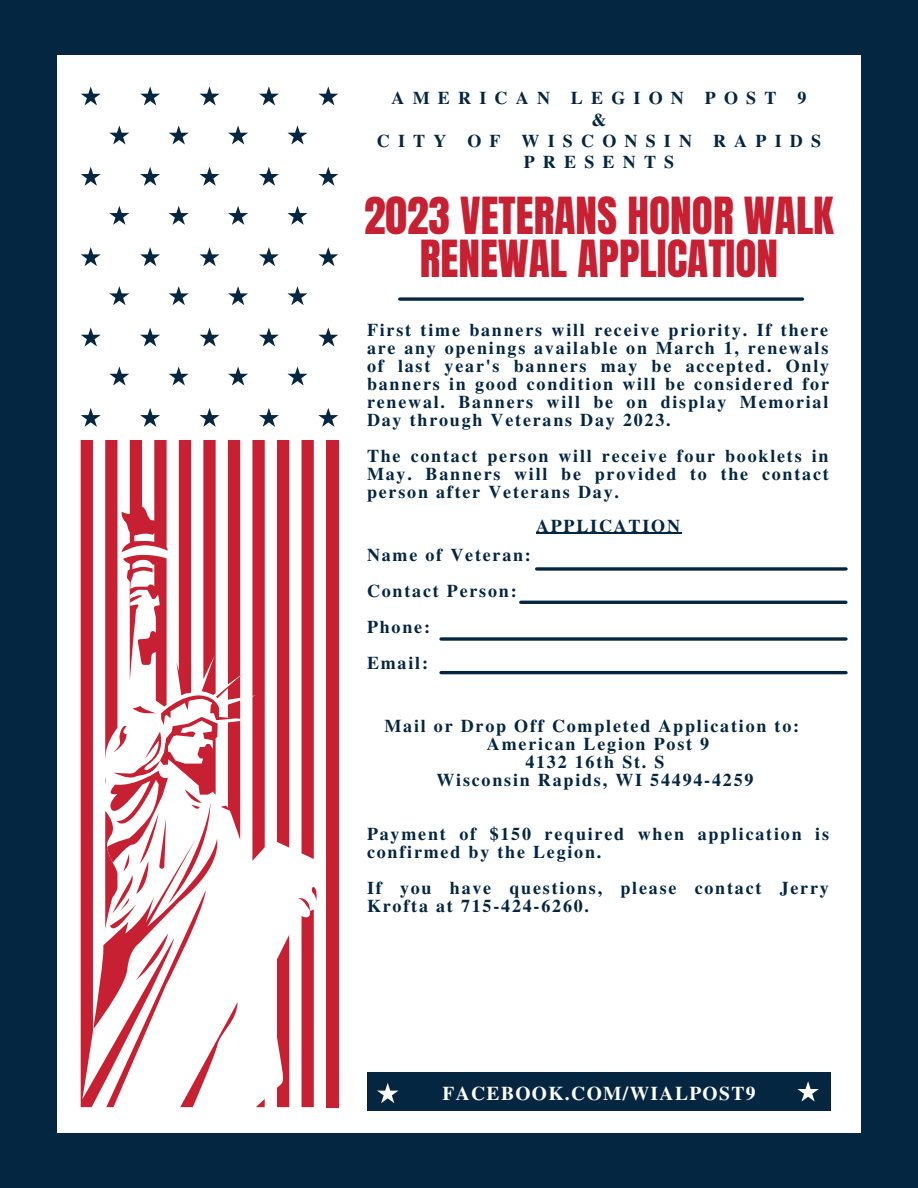
<style>
.page{position:relative;width:918px;height:1188px;background:#042641}
.page>*{position:absolute;margin:0;border:0;box-sizing:border-box;transform-origin:0 0}
.t1{font:43.5px "Anton";color:#c72033}
.t2{font:700 19.5px "Te X Gyre Termes";letter-spacing:.07em;color:#fff}
.t3{font:700 18px/18px "Te X Gyre Termes";letter-spacing:.1em;color:#042641;text-align:justify}
.t4{font:700 18px "Te X Gyre Termes";letter-spacing:.455em;color:#042641}
</style>
<div class="page">
<div style="left:57px;top:55px;width:803px;height:1078px;background:#fff"></div>
<svg style="left:256px;top:1099px;width:9px;height:8px"></svg>
<svg style="left:252px;top:440px;width:13px;height:421px;background:#ca2f41"></svg>
<svg style="left:277px;top:935px;width:12px;height:172px;background:#cf4252"></svg>
<div style="left:277px;top:440px;width:12px;height:408px;background:#c72033"></div>
<svg style="left:302px;top:440px;width:12px;height:419px;background:#c82537"></svg>
<div style="left:326px;top:440px;width:12px;height:667px;background:#c72033"></div>
<div style="left:81px;top:440px;width:12px;height:667px;background:#c72033"></div>
<svg style="left:298px;top:887px;width:19px;height:220px"></svg>
<svg style="left:93px;top:440px;width:150px;height:667px"></svg>
<svg style="left:81px;top:86px;width:20px;height:19px"></svg>
<svg style="left:140px;top:86px;width:20px;height:19px"></svg>
<svg style="left:199px;top:86px;width:21px;height:19px"></svg>
<svg style="left:259px;top:86px;width:20px;height:19px"></svg>
<svg style="left:318px;top:86px;width:20px;height:19px"></svg>
<svg style="left:109px;top:125px;width:20px;height:19px"></svg>
<svg style="left:169px;top:125px;width:20px;height:19px"></svg>
<svg style="left:228px;top:125px;width:20px;height:19px"></svg>
<svg style="left:287px;top:125px;width:21px;height:19px"></svg>
<svg style="left:81px;top:167px;width:20px;height:19px"></svg>
<svg style="left:140px;top:167px;width:20px;height:19px"></svg>
<svg style="left:199px;top:167px;width:21px;height:19px"></svg>
<svg style="left:259px;top:167px;width:20px;height:19px"></svg>
<svg style="left:318px;top:167px;width:20px;height:19px"></svg>
<svg style="left:109px;top:206px;width:20px;height:19px"></svg>
<svg style="left:169px;top:206px;width:20px;height:19px"></svg>
<svg style="left:228px;top:206px;width:20px;height:19px"></svg>
<svg style="left:287px;top:206px;width:21px;height:19px"></svg>
<svg style="left:81px;top:247px;width:20px;height:19px"></svg>
<svg style="left:140px;top:247px;width:20px;height:19px"></svg>
<svg style="left:199px;top:247px;width:21px;height:19px"></svg>
<svg style="left:259px;top:247px;width:20px;height:19px"></svg>
<svg style="left:318px;top:247px;width:20px;height:19px"></svg>
<svg style="left:109px;top:286px;width:20px;height:19px"></svg>
<svg style="left:169px;top:286px;width:20px;height:19px"></svg>
<svg style="left:228px;top:286px;width:20px;height:19px"></svg>
<svg style="left:287px;top:286px;width:21px;height:19px"></svg>
<svg style="left:81px;top:327px;width:20px;height:20px"></svg>
<svg style="left:140px;top:327px;width:20px;height:20px"></svg>
<svg style="left:199px;top:327px;width:21px;height:20px"></svg>
<svg style="left:259px;top:327px;width:20px;height:20px"></svg>
<svg style="left:318px;top:327px;width:20px;height:20px"></svg>
<svg style="left:109px;top:366px;width:20px;height:20px"></svg>
<svg style="left:169px;top:366px;width:20px;height:20px"></svg>
<svg style="left:228px;top:366px;width:20px;height:20px"></svg>
<svg style="left:287px;top:366px;width:21px;height:20px"></svg>
<svg style="left:81px;top:408px;width:20px;height:19px"></svg>
<svg style="left:140px;top:408px;width:20px;height:19px"></svg>
<svg style="left:199px;top:408px;width:21px;height:19px"></svg>
<svg style="left:259px;top:408px;width:20px;height:19px"></svg>
<svg style="left:318px;top:408px;width:20px;height:19px"></svg>
<div style="left:367px;top:1073px;width:463px;height:38px;background:#042641"></div>
<svg style="left:377px;top:1083px;width:21px;height:20px"></svg>
<svg style="left:797px;top:1081px;width:22px;height:21px"></svg>
<svg style="left:400px;top:297px;width:403px;height:4px;background:#2a475e"></svg>
<hr style="left:536px;top:533px;width:146px;height:1px;background:#042641">
<svg style="left:537px;top:567px;width:309px;height:4px"></svg>
<hr style="left:521px;top:601px;width:325px;height:3px;background:#042641">
<svg style="left:441px;top:637px;width:405px;height:4px;background:#2a475e"></svg>
<hr style="left:441px;top:671px;width:405px;height:3px;background:#042641">
<p class="t4" style="left:392px;top:84px;width:416px">AMERICAN LEGION POST 9</p>
<p class="t3" style="left:592px;top:110px;width:16px">&amp;</p>
<p class="t4" style="left:377px;top:127px;width:446px">CITY OF WISCONSIN RAPIDS</p>
<p class="t4" style="left:524px;top:148px;width:152px">PRESENTS</p>
<p class="t1" style="left:364px;top:184px;width:471px">2023 VETERANS HONOR WALK</p>
<p class="t1" style="left:420px;top:227px;width:360px">RENEWAL APPLICATION</p>
<p class="t3" style="left:367px;top:320px;width:464px">First time banners will receive priority. If there are any openings available on March 1, renewals of last year's banners may be accepted. Only banners in good condition will be considered for renewal. Banners will be on display Memorial Day through Veterans Day 2023.</p>
<p class="t3" style="left:367px;top:446px;width:463px">The contact person will receive four booklets in May. Banners will be provided to the contact person after Veterans Day.</p>
<p class="t3" style="left:536px;top:516px;width:146px">APPLICATION</p>
<p class="t3" style="left:367px;top:545px;width:165px">Name of Veteran:</p>
<p class="t3" style="left:367px;top:581px;width:151px">Contact Person:</p>
<p class="t3" style="left:367px;top:617px;width:65px">Phone:</p>
<p class="t3" style="left:367px;top:653px;width:63px">Email:</p>
<p class="t3" style="left:384px;top:716px;width:416px">Mail or Drop Off Completed Application to:</p>
<p class="t3" style="left:487px;top:734px;width:224px">American Legion Post 9</p>
<p class="t3" style="left:525px;top:752px;width:141px">4132 16th St. S</p>
<p class="t3" style="left:436px;top:770px;width:319px">Wisconsin Rapids, WI 54494-4259</p>
<p class="t3" style="left:367px;top:824px;width:464px">Payment of $150 required when application is confirmed by the Legion.</p>
<p class="t3" style="left:367px;top:878px;width:463px">If you have questions, please contact Jerry<br>Krofta at 715-424-6260.</p>
<p class="t2" style="left:443px;top:1078px;width:314px">FACEBOOK.COM/WIALPOST9</p>
</div>
